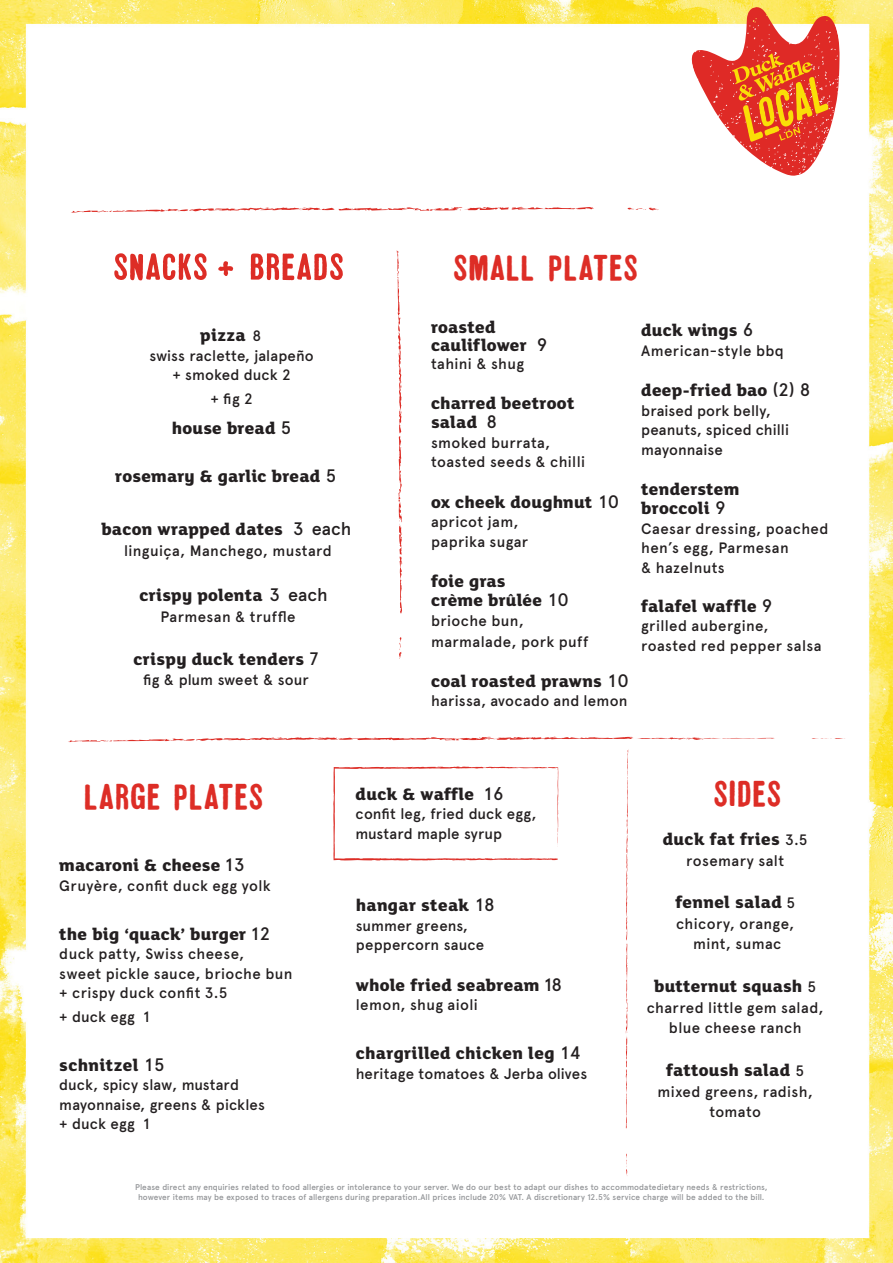
<style>
.page{position:relative;width:893px;height:1263px;background:#fff}
.page>*{position:absolute;margin:0;border:0;box-sizing:border-box;transform-origin:0 0}
.t1{font:43.5px "Gruen Lemonograf";letter-spacing:-.005em;color:#dd2d26}
.t2{font:800 18px "FS Lola";letter-spacing:.015em;color:#231f20}
.t3{font:500 15px/19.5px "Apercu";letter-spacing:.025em;color:#231f20}
.t4{font:500 15px/19.5px "Apercu";letter-spacing:.005em;color:#231f20;text-align:center}
.t5{font:500 15px "Apercu";color:#231f20}
.t6{font:500 8.25px "Apercu";letter-spacing:.005em;color:#939598}
.s1{font-family:"Apercu";font-weight:500;font-size:15px}
.s2{font-family:"Apercu";font-weight:500}
</style>
<div class="page">
<img style="left:0;top:0;width:893px;height:1263px">
<svg style="left:114px;top:253px;width:229px;height:27px"></svg>
<svg style="left:691px;top:5px;width:149px;height:171px"></svg>
<svg style="left:811px;top:738px;width:35px;height:2px"></svg>
<svg style="left:626px;top:1153px;width:2px;height:23px"></svg>
<svg style="left:626px;top:749px;width:3px;height:380px"></svg>
<svg style="left:68px;top:736px;width:708px;height:6px"></svg>
<svg style="left:399px;top:637px;width:2px;height:22px"></svg>
<svg style="left:396px;top:250px;width:7px;height:364px"></svg>
<svg style="left:627px;top:208px;width:32px;height:3px"></svg>
<svg style="left:71px;top:206px;width:523px;height:7px"></svg>
<svg style="left:333px;top:766px;width:226px;height:94px"></svg>
<p class="t2" style="left:200px;top:323px;width:63px">pizza <span class="s1">8</span></p>
<p class="t4" style="left:150px;top:346px;width:166px">swiss raclette, jalapeño + smoked duck 2</p>
<p class="t3" style="left:210px;top:389px;width:44px">+ fig 2</p>
<p class="t2" style="left:172px;top:416px;width:121px">house bread <span class="s2">5</span></p>
<p class="t2" style="left:115px;top:464px;width:222px">rosemary &amp; garlic bread <span class="s2">5</span></p>
<p class="t2" style="left:102px;top:517px;width:251px">bacon wrapped dates <span class="s2">3 each</span></p>
<p class="t3" style="left:124px;top:541px;width:209px">linguiça, Manchego, mustard</p>
<p class="t2" style="left:139px;top:583px;width:190px">crispy polenta <span class="s2">3 each</span></p>
<p class="t3" style="left:160px;top:607px;width:137px">Parmesan &amp; truffle</p>
<p class="t2" style="left:133px;top:647px;width:187px">crispy duck tenders <span class="s2">7</span></p>
<p class="t5" style="left:143px;top:671px;width:167px">fig &amp; plum sweet &amp; sour</p>
<p class="t1" style="left:451px;top:252px;width:187px">SMALL PLATES</p>
<p class="t2" style="left:431px;top:314px;width:66px">roasted</p>
<p class="t2" style="left:431px;top:332px;width:118px">cauliflower <span class="s2">9</span></p>
<p class="t3" style="left:431px;top:354px;width:95px">tahini &amp; shug</p>
<p class="t2" style="left:431px;top:390px;width:145px">charred beetroot</p>
<p class="t2" style="left:431px;top:410px;width:68px">salad <span class="s2">8</span></p>
<p class="t3" style="left:431px;top:433px;width:121px">smoked burrata,</p>
<p class="t3" style="left:431px;top:452px;width:156px">toasted seeds &amp; chilli</p>
<p class="t2" style="left:431px;top:489px;width:190px">ox cheek doughnut <span class="s2">10</span></p>
<p class="t3" style="left:431px;top:512px;width:89px">apricot jam,</p>
<p class="t3" style="left:431px;top:532px;width:99px">paprika sugar</p>
<p class="t2" style="left:431px;top:568px;width:76px">foie gras</p>
<p class="t2" style="left:431px;top:588px;width:139px">crème brûlée <span class="s2">10</span></p>
<p class="t3" style="left:431px;top:611px;width:94px">brioche bun,</p>
<p class="t3" style="left:431px;top:632px;width:159px">marmalade, pork puff</p>
<p class="t2" style="left:431px;top:668px;width:199px">coal roasted prawns <span class="s2">10</span></p>
<p class="t3" style="left:431px;top:691px;width:198px">harissa, avocado and lemon</p>
<p class="t2" style="left:641px;top:318px;width:113px">duck wings <span class="s2">6</span></p>
<p class="t3" style="left:641px;top:341px;width:144px">American-style bbq</p>
<p class="t2" style="left:641px;top:378px;width:171px">deep-fried bao <span class="s2">(2) 8</span></p>
<p class="t3" style="left:641px;top:401px;width:131px">braised pork belly,</p>
<p class="t4" style="left:641px;top:420px;width:149px">peanuts, spiced chilli</p>
<p class="t4" style="left:641px;top:440px;width:83px">mayonnaise</p>
<p class="t2" style="left:641px;top:476px;width:100px">tenderstem</p>
<p class="t2" style="left:641px;top:496px;width:86px">broccoli <span class="s2">9</span></p>
<p class="t3" style="left:641px;top:519px;width:189px">Caesar dressing, poached hen’s egg, Parmesan</p>
<p class="t3" style="left:641px;top:558px;width:85px">&amp; hazelnuts</p>
<p class="t2" style="left:641px;top:593px;width:132px">falafel waffle <span class="s2">9</span></p>
<p class="t3" style="left:641px;top:616px;width:129px">grilled aubergine,</p>
<p class="t3" style="left:641px;top:636px;width:182px">roasted red pepper salsa</p>
<p class="t1" style="left:82px;top:781px;width:181px">LARGE PLATES</p>
<p class="t1" style="left:711px;top:778px;width:71px">SIDES</p>
<p class="t2" style="left:356px;top:782px;width:150px">duck &amp; waffle <span class="s2">16</span></p>
<p class="t4" style="left:356px;top:804px;width:182px">confit leg, fried duck egg,</p>
<p class="t4" style="left:356px;top:824px;width:148px">mustard maple syrup</p>
<p class="t2" style="left:663px;top:827px;width:146px">duck fat fries <span class="s1">3.5</span></p>
<p class="t3" style="left:686px;top:851px;width:99px">rosemary salt</p>
<p class="t2" style="left:675px;top:889px;width:121px">fennel salad <span class="s1">5</span></p>
<p class="t3" style="left:676px;top:914px;width:120px">chicory, orange,</p>
<p class="t3" style="left:693px;top:934px;width:90px">mint, sumac</p>
<p class="t2" style="left:654px;top:974px;width:164px">butternut squash <span class="s1">5</span></p>
<p class="t3" style="left:647px;top:998px;width:178px">charred little gem salad,</p>
<p class="t3" style="left:669px;top:1018px;width:134px">blue cheese ranch</p>
<p class="t2" style="left:666px;top:1057px;width:139px">fattoush salad <span class="s1">5</span></p>
<p class="t3" style="left:658px;top:1081px;width:157px;line-height:20.7px;text-align:center">mixed greens, radish, tomato</p>
<p class="t2" style="left:59px;top:853px;width:187px">macaroni &amp; cheese <span class="s2">13</span></p>
<p class="t3" style="left:59px;top:875px;width:213px">Gruyère, confit duck egg yolk</p>
<p class="t2" style="left:59px;top:921px;width:212px">the big ‘quack’ burger <span class="s2">12</span></p>
<p class="t3" style="left:59px;top:944px;width:235px">duck patty, Swiss cheese,<br>sweet pickle sauce, brioche bun + crispy duck confit 3.5</p>
<p class="t3" style="left:59px;top:1007px;width:92px">+ duck egg 1</p>
<p class="t2" style="left:59px;top:1052px;width:107px">schnitzel <span class="s2">15</span></p>
<p class="t4" style="left:59px;top:1075px;width:207px;text-align:left">duck, spicy slaw, mustard mayonnaise, greens &amp; pickles + duck egg 1</p>
<p class="t2" style="left:356px;top:893px;width:141px">hangar steak <span class="s2">18</span></p>
<p class="t4" style="left:356px;top:916px;width:114px">summer greens,</p>
<p class="t3" style="left:356px;top:935px;width:130px">peppercorn sauce</p>
<p class="t2" style="left:356px;top:973px;width:208px">whole fried seabream <span class="s2">18</span></p>
<p class="t3" style="left:356px;top:995px;width:123px">lemon, shug aioli</p>
<p class="t2" style="left:356px;top:1041px;width:227px">chargrilled chicken leg <span class="s2">14</span></p>
<p class="t3" style="left:356px;top:1064px;width:233px">heritage tomatoes &amp; Jerba olives</p>
<p class="t6" style="left:135px;top:1182px;width:634px">Please direct any enquiries related to food allergies or intolerance to your server. We do our best to adapt our dishes to accommodatedietary needs &amp; restrictions,</p>
<p class="t6" style="left:138px;top:1192px;width:628px">however items may be exposed to traces of allergens during preparation.All prices include 20% VAT. A discretionary 12.5% service charge will be added to the bill.</p>
</div>
